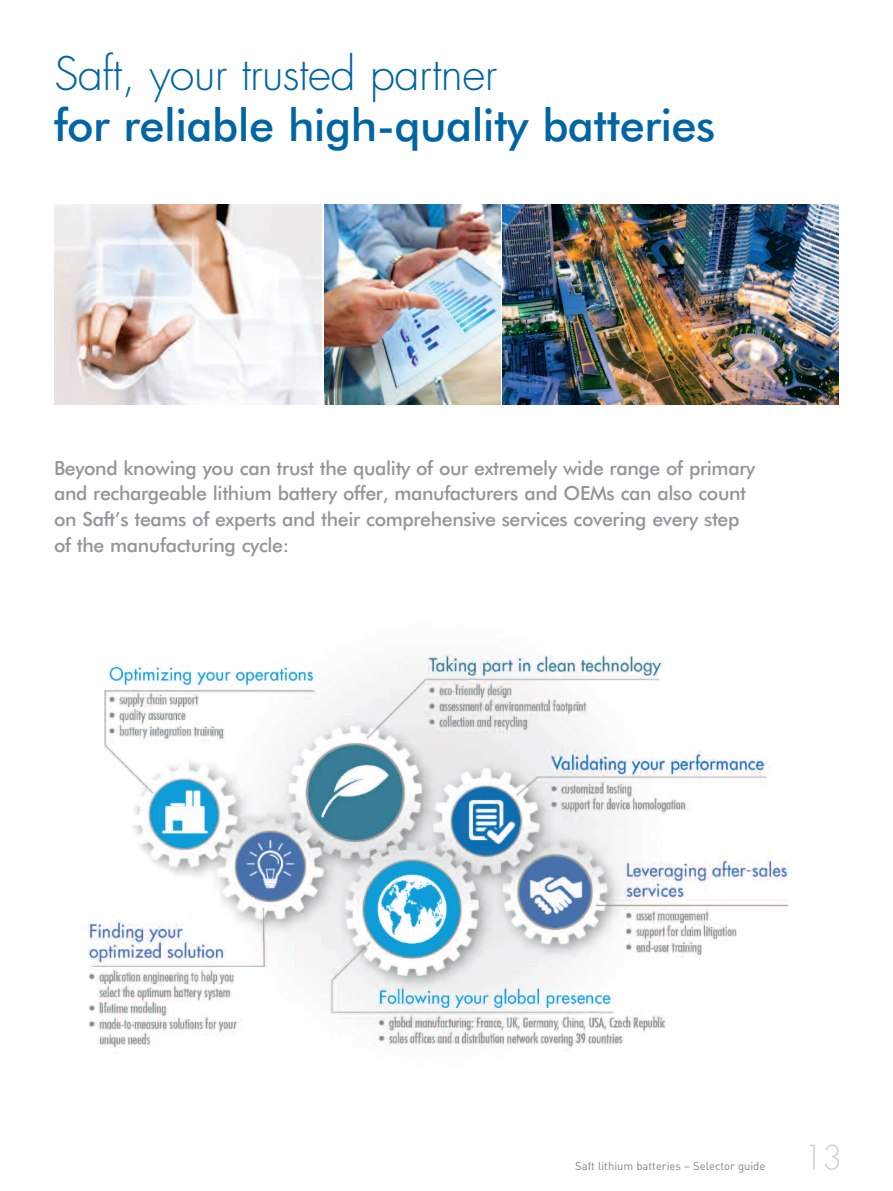
<style>
.page{position:relative;width:893px;height:1191px;background:#fff}
.page>*{position:absolute;margin:0;border:0;box-sizing:border-box;transform-origin:0 0}
.t1{font:500 45px "Futura BT";letter-spacing:-.01em;color:#0065a4}
.t2{font:300 45px "Futura";letter-spacing:-.01em;color:#0065a4}
.t3{font:500 19.5px/25.5px "Futura BT";letter-spacing:-.02em;color:#939598}
.t4{font:11.25px "DINOT";color:#808285}
</style>
<div class="page">
<svg style="left:809px;top:1144px;width:30px;height:26px"></svg>
<img style="left:324px;top:204px;width:176px;height:200px">
<img style="left:502px;top:204px;width:337px;height:200px">
<img style="left:54px;top:204px;width:268px;height:200px">
<img style="left:87px;top:654px;width:702px;height:399px">
<h1 class="t2" style="left:54px;top:53px;width:445px">Saft, your trusted partner</h1>
<h1 class="t1" style="left:54px;top:99px;width:663px">for reliable high-quality batteries</h1>
<p class="t3" style="left:54px;top:455px;width:703px">Beyond knowing you can trust the quality of our extremely wide range of primary and rechargeable lithium battery offer, manufacturers and OEMs can also count on Saft’s teams of experts and their comprehensive services covering every step of the manufacturing cycle:</p>
<p class="t4" style="left:575px;top:1162px;width:192px">Saft lithium batteries – Selector guide</p>
</div>
